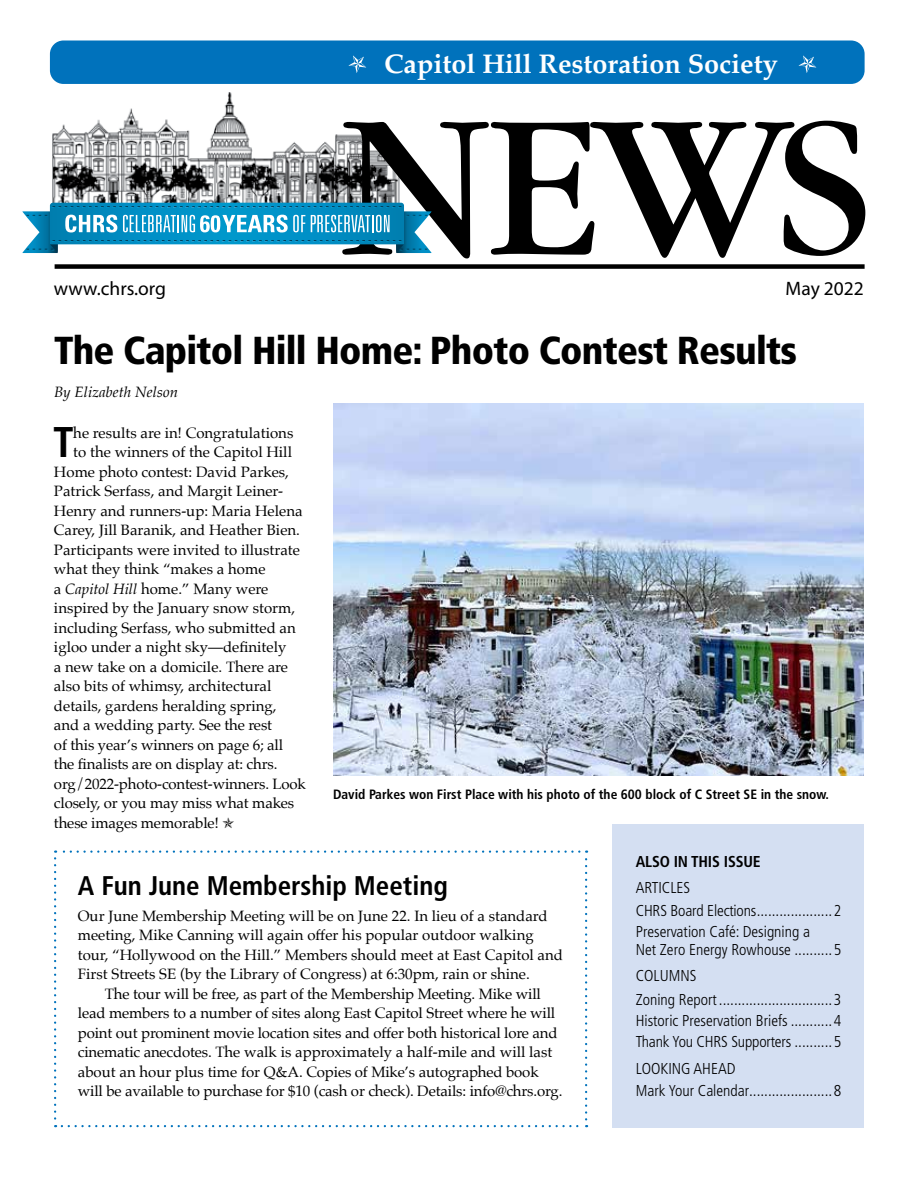
<style>
.page{position:relative;width:918px;height:1188px;background:#fff}
.page>*{position:absolute;margin:0;border:0;box-sizing:border-box;transform-origin:0 0}
.t1{font:700 condensed 42.9px "Frutiger LT Std";color:#000}
.t2{font:900 condensed 39px "Frutiger LT Std";letter-spacing:-.02em;color:#000}
.t3{font:700 27px "Palatino";color:#fff}
.t4{font:700 condensed 27px "Frutiger LT Std";color:#000}
.t5{font:19.5px "Myriad Pro";color:#000}
.t6{font:300 condensed 15.75px/22.8px "Frutiger LT Std";color:#000}
.t7{font:700 condensed 15.75px "Frutiger LT Std";letter-spacing:-.01em;color:#000}
.t8{font:15px/19.5px "Palatino";color:#000}
.t9{font:italic 15px "Palatino";letter-spacing:.005em;color:#000}
.t10{font:700 condensed 13.5px "Frutiger LT Std";color:#000}
.s1{font-style:italic}
</style>
<div class="page">
<div style="left:612px;top:824px;width:252px;height:303px;background:#d4dff2"></div>
<img style="left:333px;top:403px;width:531px;height:372px">
<svg style="left:54px;top:850px;width:533px;height:277px"></svg>
<div style="left:50px;top:40px;width:815px;height:44px;background:#0072bc;border-radius:14px"></div>
<div style="left:55px;top:264px;width:810px;height:5px;background:#000"></div>
<img style="left:53px;top:92px;width:289px;height:111px">
<svg style="left:342px;top:121px;width:523px;height:137px"></svg>
<svg style="left:22px;top:203px;width:410px;height:50px"></svg>
<svg style="left:798px;top:55px;width:18px;height:18px"></svg>
<svg style="left:348px;top:55px;width:18px;height:18px"></svg>
<h3 class="t3" style="left:384px;top:41px;width:395px">Capitol Hill Restoration Society</h3>
<h3 class="t5" style="left:54px;top:276px;width:114px">www.chrs.org</h3>
<h3 class="t5" style="left:786px;top:276px;width:80px">May 2022</h3>
<h2 class="t2" style="left:54px;top:327px;width:745px">The Capitol Hill Home: Photo Contest Results</h2>
<p class="t9" style="left:54px;top:379px;width:126px">By Elizabeth Nelson</p>
<h1 class="t1" style="left:53px;top:417px;width:22px">T</h1>
<p class="t8" style="left:73px;top:423px;width:222px">he results are in! Congratulations</p>
<p class="t8" style="left:73px;top:442px;width:220px">to the winners of the Capitol Hill</p>
<p class="t8" style="left:54px;top:462px;width:237px">Home photo contest: David Parkes,</p>
<p class="t8" style="left:54px;top:481px;width:231px">Patrick Serfass, and Margit Leiner-</p>
<p class="t8" style="left:54px;top:501px;width:250px">Henry and runners-up: Maria Helena</p>
<p class="t8" style="left:54px;top:520px;width:248px">Carey, Jill Baranik, and Heather Bien.</p>
<p class="t8" style="left:54px;top:540px;width:247px">Participants were invited to illustrate</p>
<p class="t8" style="left:54px;top:559px;width:213px">what they think “makes a home</p>
<p class="t8" style="left:54px;top:579px;width:216px">a <span class="s1">Capitol Hill</span> home.” Many were</p>
<p class="t8" style="left:54px;top:598px;width:243px">inspired by the January snow storm,</p>
<p class="t8" style="left:54px;top:618px;width:243px">including Serfass, who submitted an</p>
<p class="t8" style="left:54px;top:637px;width:234px">igloo under a night sky—definitely</p>
<p class="t8" style="left:54px;top:657px;width:236px">a new take on a domicile. There are</p>
<p class="t8" style="left:54px;top:676px;width:219px">also bits of whimsy, architectural</p>
<p class="t8" style="left:54px;top:696px;width:224px">details, gardens heralding spring,</p>
<p class="t8" style="left:54px;top:715px;width:220px">and a wedding party. See the rest</p>
<p class="t8" style="left:54px;top:735px;width:231px">of this year’s winners on page 6; all</p>
<p class="t8" style="left:54px;top:754px;width:225px">the finalists are on display at: chrs.</p>
<p class="t8" style="left:54px;top:774px;width:254px">org/2022-photo-contest-winners. Look</p>
<p class="t8" style="left:54px;top:793px;width:242px">closely, or you may miss what makes</p>
<p class="t8" style="left:54px;top:813px;width:182px">these images memorable! ✯</p>
<p class="t10" style="left:333px;top:786px;width:498px">David Parkes won First Place with his photo of the 600 block of C Street SE in the snow.</p>
<h3 class="t4" style="left:78px;top:869px;width:372px">A Fun June Membership Meeting</h3>
<p class="t8" style="left:78px;top:906px;width:487px">Our June Membership Meeting will be on June 22. In lieu of a standard meeting, Mike Canning will again offer his popular outdoor walking tour, “Hollywood on the Hill.” Members should meet at East Capitol and First Streets SE (by the Library of Congress) at 6:30pm, rain or shine.</p>
<p class="t8" style="left:78px;top:984px;width:486px;text-indent:27px">The tour will be free, as part of the Membership Meeting. Mike will lead members to a number of sites along East Capitol Street where he will point out prominent movie location sites and offer both historical lore and cinematic anecdotes. The walk is approximately a half-mile and will last about an hour plus time for Q&amp;A. Copies of Mike’s autographed book will be available to purchase for $10 (cash or check). Details: info@chrs.org.</p>
<p class="t7" style="left:636px;top:852px;width:127px">ALSO IN THIS ISSUE</p>
<p class="t6" style="left:636px;top:876px;width:207px">ARTICLES<br>CHRS Board Elections....................2</p>
<p class="t6" style="left:636px;top:923px;width:207px;line-height:18px">Preservation Café: Designing a<br>Net Zero Energy Rowhouse ..........5</p>
<p class="t6" style="left:636px;top:964px;width:207px;line-height:24.3px">COLUMNS<br>Zoning Report..............................3</p>
<p class="t6" style="left:636px;top:1011px;width:207px;line-height:21px">Historic Preservation Briefs ...........4<br>Thank You CHRS Supporters ..........5</p>
<p class="t6" style="left:636px;top:1057px;width:207px">LOOKING AHEAD<br>Mark Your Calendar......................8</p>
</div>
